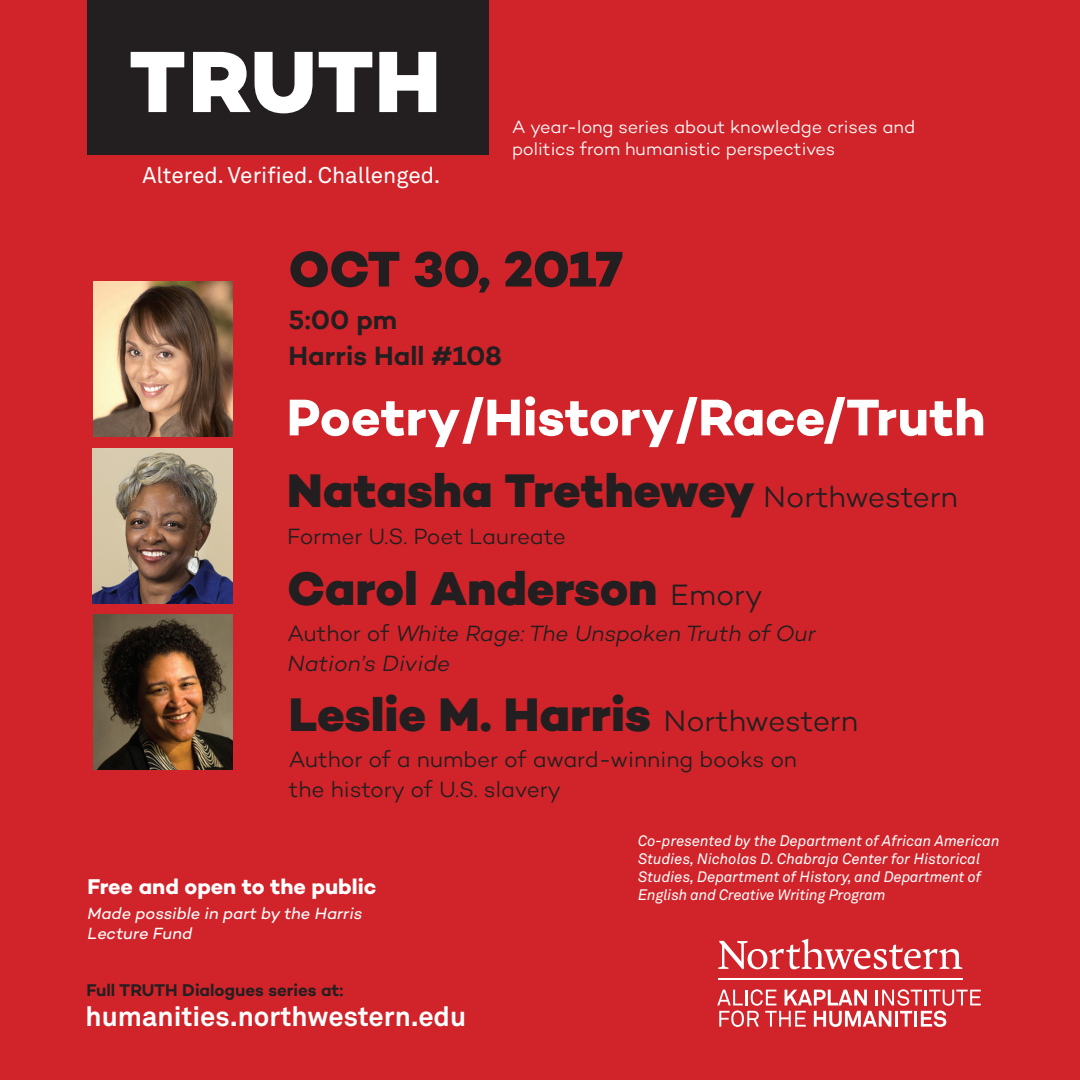
<style>
.page{position:relative;width:1080px;height:1080px;background:#d1232a}
.page>*{position:absolute;margin:0;border:0;box-sizing:border-box;transform-origin:0 0}
.t1{font:800 88.5px "Campton";letter-spacing:.01em;color:#fff}
.t2{font:700 52.5px "Campton";color:#fff}
.t3{font:800 51px "Campton";letter-spacing:-.01em;color:#231f20}
.t4{font:800 48px "Campton";color:#231f20}
.t5{font:700 27.38px "Akkurat Pro";color:#fff}
.t6{font:600 27px/36.8px "Campton";color:#231f20}
.t7{font:300 22.5px/30px "Campton";letter-spacing:-.005em;color:#231f20}
.t8{font:italic 300 22.5px/30px "Campton";letter-spacing:-.005em;color:#231f20}
.t9{font:22.5px "Akkurat Pro";color:#fff}
.t10{font:700 21.75px "Campton";letter-spacing:-.005em;color:#fff}
.t11{font:300 18px/21.6px "Campton";letter-spacing:-.01em;color:#fff}
.t12{font:600 17.25px "Campton";letter-spacing:-.005em;color:#231f20}
.t13{font:italic 16.5px/19.8px "Campton";color:#fff}
.t14{font:italic 15px/18px "Akkurat Pro";color:#fff}
.s1{font-weight:300;font-size:30px}
.s2{font-style:normal}
</style>
<div class="page">
<svg style="left:717px;top:989px;width:264px;height:38px"></svg>
<svg style="left:718px;top:939px;width:244px;height:30px"></svg>
<hr style="left:718px;top:978px;width:244px;height:2px;background:#fff">
<img style="left:94px;top:282px;width:139px;height:154px">
<img style="left:92px;top:449px;width:141px;height:154px">
<img style="left:93px;top:615px;width:140px;height:154px">
<div style="left:88px;top:0;width:401px;height:155px;background:#231f20"></div>
<h1 class="t1" style="left:129px;top:25px;width:313px">TRUTH</h1>
<h3 class="t9" style="left:142px;top:162px;width:299px">Altered. Verified. Challenged.</h3>
<p class="t11" style="left:512px;top:116px;width:405px">A year-long series about knowledge crises and politics from humanistic perspectives</p>
<h3 class="t3" style="left:289px;top:237px;width:336px">OCT 30, 2017</h3>
<h3 class="t6" style="left:289px;top:301px;width:215px">5:00 pm<br>Harris Hall #108</h3>
<h2 class="t2" style="left:287px;top:384px;width:701px">Poetry/History/Race/Truth</h2>
<h3 class="t4" style="left:287px;top:460px;width:672px">Natasha Trethewey <span class="s1">Northwestern</span></h3>
<h3 class="t7" style="left:287px;top:521px;width:280px">Former U.S. Poet Laureate</h3>
<h3 class="t4" style="left:287px;top:558px;width:477px">Carol Anderson <span class="s1">Emory</span></h3>
<h3 class="t8" style="left:287px;top:618px;width:530px"><span class="s2">Author of</span> White Rage: The Unspoken Truth of Our<br>Nation’s Divide</h3>
<h3 class="t4" style="left:289px;top:684px;width:571px">Leslie M. Harris <span class="s1">Northwestern</span></h3>
<h3 class="t7" style="left:289px;top:744px;width:510px">Author of a number of award-winning books on the history of U.S. slavery</h3>
<p class="t14" style="left:638px;top:832px;width:363px">Co-presented by the Department of African American<br>Studies, Nicholas D. Chabraja Center for Historical<br>Studies, Department of History, and Department of</p>
<h3 class="t10" style="left:87px;top:873px;width:290px">Free and open to the public</h3>
<p class="t14" style="left:638px;top:886px;width:249px">English and Creative Writing Program</p>
<p class="t13" style="left:87px;top:903px;width:276px">Made possible in part by the Harris<br>Lecture Fund</p>
<p class="t12" style="left:86px;top:979px;width:258px">Full TRUTH Dialogues series at:</p>
<h3 class="t5" style="left:86px;top:999px;width:382px">humanities.northwestern.edu</h3>
</div>
